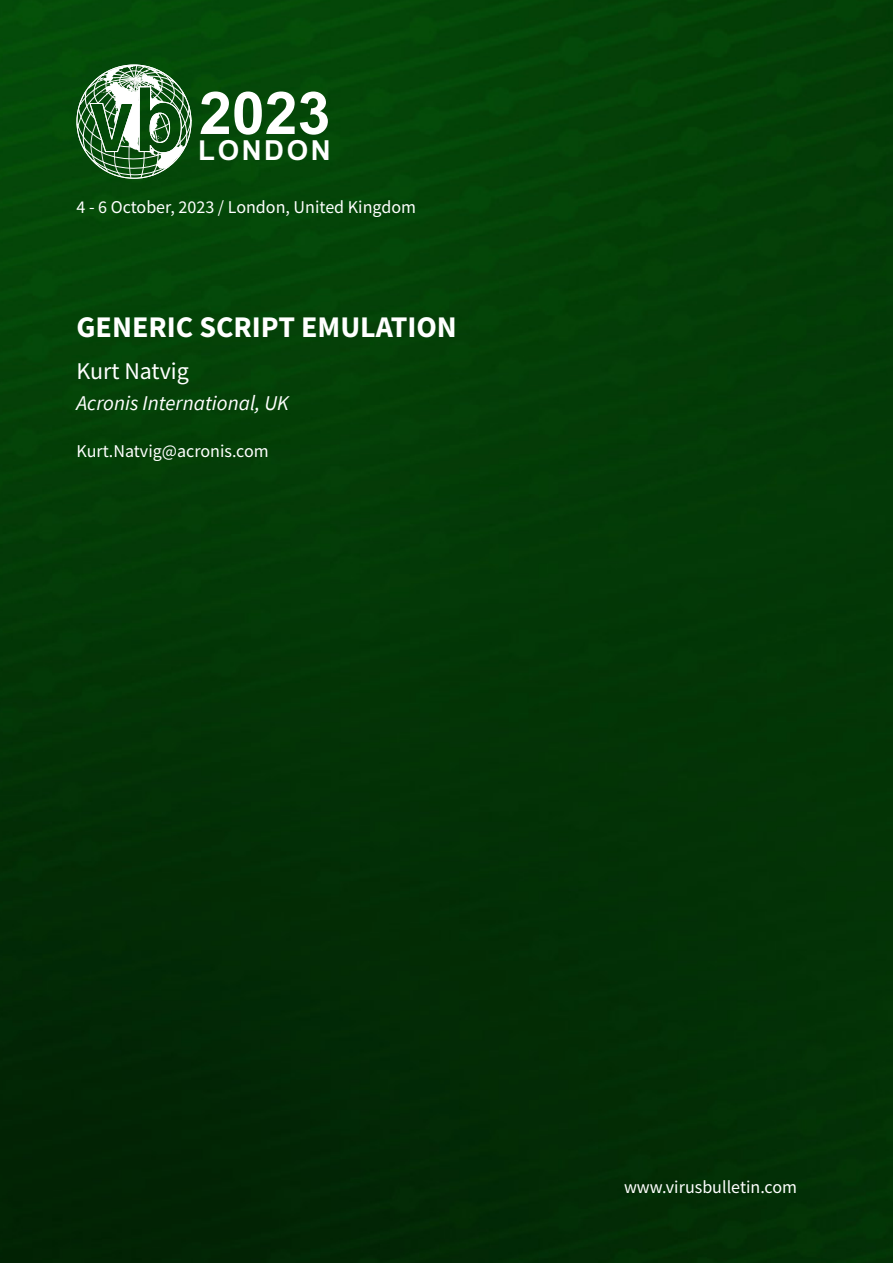
<style>
.page{position:relative;width:893px;height:1263px;background:#fff}
.page>*{position:absolute;margin:0;border:0;box-sizing:border-box;transform-origin:0 0}
.t1{font:700 59.1px "Arial";color:#fff}
.t2{font:700 30px "Source Sans Pro";color:#fff}
.t3{font:700 27.6px "Arial";letter-spacing:.09em;color:#fff}
.t4{font:24px "Source Sans Pro";color:#fff}
.t5{font:italic 21px "Source Sans Pro";color:#fff}
.t6{font:18px "Source Sans Pro";color:#fff}
</style>
<div class="page">
<img style="left:0;top:0;width:893px;height:1263px">
<svg style="left:76px;top:64px;width:116px;height:115px"></svg>
<h1 class="t1" style="left:199px;top:79px;width:133px">2023</h1>
<h3 class="t3" style="left:198px;top:135px;width:134px">LONDON</h3>
<p class="t6" style="left:76px;top:196px;width:341px">4 - 6 October, 2023 / London, United Kingdom</p>
<h2 class="t2" style="left:76px;top:307px;width:382px">GENERIC SCRIPT EMULATION</h2>
<h3 class="t4" style="left:76px;top:355px;width:114px">Kurt Natvig</h3>
<p class="t5" style="left:76px;top:390px;width:214px">Acronis International, UK</p>
<p class="t6" style="left:76px;top:440px;width:194px">Kurt.Natvig@acronis.com</p>
<p class="t6" style="left:624px;top:1175px;width:175px">www.virusbulletin.com</p>
</div>
